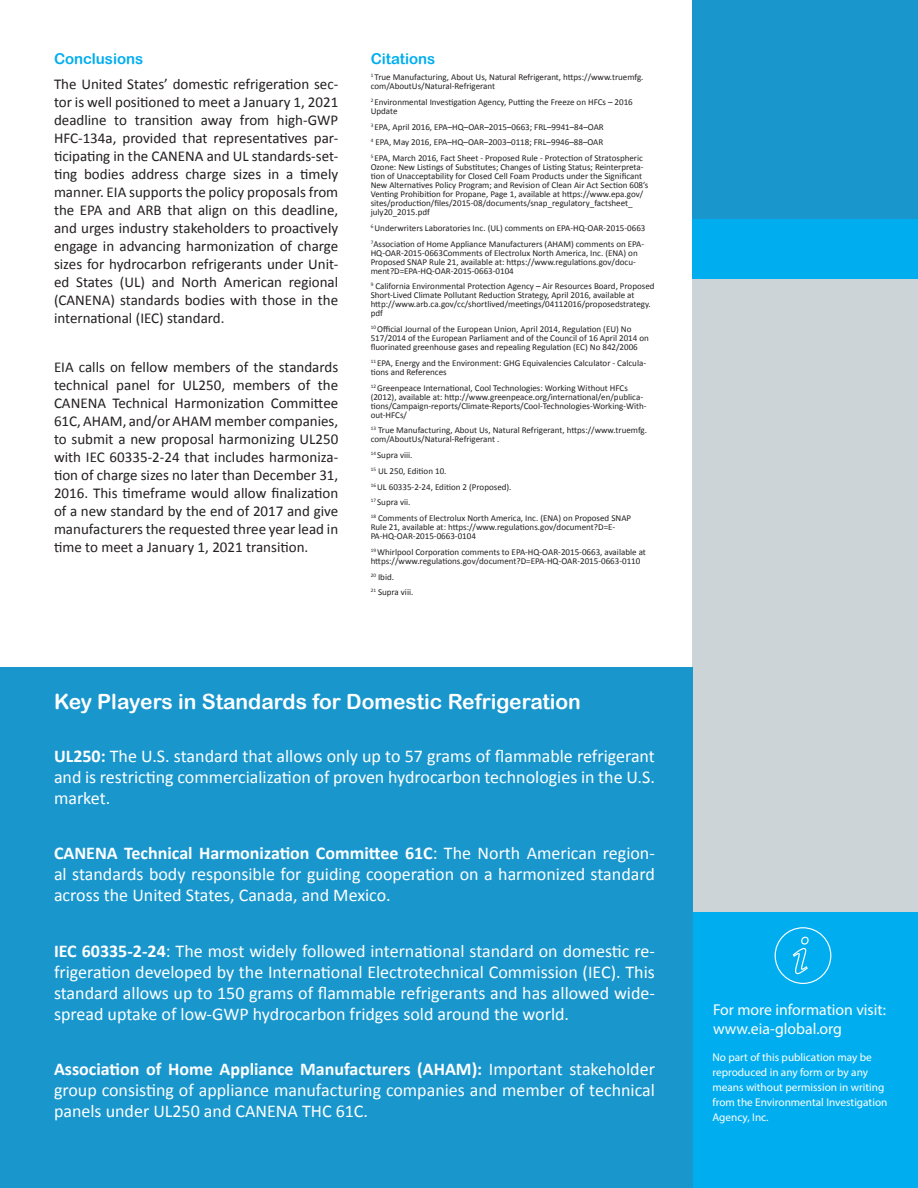
<style>
.page{position:relative;width:918px;height:1188px;background:#fff}
.page>*{position:absolute;margin:0;border:0;box-sizing:border-box;transform-origin:0 0}
.t1{font:21px "Arial Rounded MT Bold";color:#fff}
.t2{font:18px/21px "Calibri";color:#fff;text-align:justify}
.t3{font:15.75px "Myriad Pro";color:#fff}
.t4{font:15px/18px "Calibri";color:#231f20;text-align:justify}
.t5{font:15px "Arial Rounded MT Bold";color:#00aeef}
.t6{font:11.25px/15px "Myriad Pro";color:#fff}
.t7{font:9px/9px "Calibri";color:#231f20}
.s1{font-weight:700}
</style>
<div class="page">
<div style="left:692px;top:0;width:226px;height:227px;background:#1997cd"></div>
<div style="left:692px;top:251px;width:226px;height:682px;background:#cdd4d7"></div>
<div style="left:692px;top:219px;width:226px;height:60px;background:#00aeef"></div>
<div style="left:692px;top:913px;width:226px;height:275px;background:#00aeef"></div>
<svg style="left:775px;top:927px;width:56px;height:57px"></svg>
<div style="left:0;top:667px;width:693px;height:521px;background:#1997cd"></div>
<p class="t5" style="left:54px;top:50px;width:91px">Conclusions</p>
<p class="t4" style="left:54px;top:75px;width:286px">The United States’ domestic refrigeration sec&shy;tor is well positioned to meet a January 1, 2021 deadline to transition away from high-GWP HFC-134a, provided that representatives par&shy;ticipating in the CANENA and UL standards-set&shy;ting bodies address charge sizes in a timely manner. EIA supports the policy proposals from the EPA and ARB that align on this deadline, and urges industry stakeholders to proactively engage in advancing harmonization of charge sizes for hydrocarbon refrigerants under Unit&shy;ed States (UL) and North American regional (CANENA) standards bodies with those in the international (IEC) standard.</p>
<p class="t4" style="left:54px;top:358px;width:286px">EIA calls on fellow members of the standards technical panel for UL250, members of the CANENA Technical Harmonization Committee 61C, AHAM, and/or AHAM member companies, to submit a new proposal harmonizing UL250 with IEC 60335-2-24 that includes harmoniza&shy;tion of charge sizes no later than December 31, 2016. This timeframe would allow finalization of a new standard by the end of 2017 and give manufacturers the requested three year lead in time to meet a January 1, 2021 transition.</p>
<p class="t5" style="left:371px;top:50px;width:66px">Citations</p>
<p class="t7" style="left:371px;top:73px;width:274px"><sup>1</sup> True Manufacturing, About Us, Natural Refrigerant, https://www.truemfg. com/AboutUs/Natural-Refrigerant</p>
<p class="t7" style="left:371px;top:97px;width:264px"><sup>2</sup> Environmental Investigation Agency, Putting the Freeze on HFCs – 2016<br>Update</p>
<p class="t7" style="left:371px;top:122px;width:235px"><sup>3</sup> EPA, April 2016, EPA–HQ–OAR–2015–0663; FRL–9941–84–OAR</p>
<p class="t7" style="left:371px;top:138px;width:234px"><sup>4</sup> EPA, May 2016, EPA–HQ–OAR–2003–0118; FRL–9946–88–OAR</p>
<p class="t7" style="left:371px;top:154px;width:279px"><sup>5</sup> EPA, March 2016, Fact Sheet - Proposed Rule - Protection of Stratospheric Ozone: New Listings of Substitutes; Changes of Listing Status; Reinterpreta&shy;tion of Unacceptability for Closed Cell Foam Products under the Significant New Alternatives Policy Program; and Revision of Clean Air Act Section 608’s Venting Prohibition for Propane, Page 1, available at https://www.epa.gov/ sites/production/files/2015-08/documents/snap_regulatory_factsheet_ july20_2015.pdf</p>
<p class="t7" style="left:371px;top:223px;width:276px"><sup>6</sup> Underwriters Laboratories Inc. (UL) comments on EPA-HQ-OAR-2015-0663</p>
<p class="t7" style="left:371px;top:239px;width:275px"><sup>7</sup>Association of Home Appliance Manufacturers (AHAM) comments on EPA-HQ-OAR-2015-0663Comments of Electrolux North America, Inc. (ENA) on Proposed SNAP Rule 21, available at: https://www.regulations.gov/docu&shy;ment?D=EPA-HQ-OAR-2015-0663-0104</p>
<p class="t7" style="left:371px;top:282px;width:285px"><sup>9</sup> California Environmental Protection Agency – Air Resources Board, Proposed Short-Lived Climate Pollutant Reduction Strategy, April 2016, available at http://www.arb.ca.gov/cc/shortlived/meetings/04112016/proposedstrategy. pdf</p>
<p class="t7" style="left:371px;top:325px;width:280px"><sup>10</sup> Official Journal of the European Union, April 2014, Regulation (EU) No<br>517/2014 of the European Parliament and of the Council of 16 April 2014 on fluorinated greenhouse gases and repealing Regulation (EC) No 842/2006</p>
<p class="t7" style="left:371px;top:358px;width:277px"><sup>11</sup> EPA, Energy and the Environment: GHG Equivalencies Calculator - Calcula&shy;tions and References</p>
<p class="t7" style="left:371px;top:383px;width:278px"><sup>12</sup> Greenpeace International, Cool Technologies: Working Without HFCs (2012), available at: http://www.greenpeace.org/international/en/publica&shy;tions/Campaign-reports/Climate-Reports/Cool-Technologies-Working-With&shy;out-HFCs/</p>
<p class="t7" style="left:371px;top:426px;width:278px"><sup>13</sup> True Manufacturing, About Us, Natural Refrigerant, https://www.truemfg. com/AboutUs/Natural-Refrigerant .</p>
<p class="t7" style="left:371px;top:451px;width:43px"><sup>14</sup> Supra viii.</p>
<p class="t7" style="left:371px;top:466px;width:77px"><sup>15</sup> UL 250, Edition 10.</p>
<p class="t7" style="left:371px;top:482px;width:142px"><sup>16</sup> UL 60335-2-24, Edition 2 (Proposed).</p>
<p class="t7" style="left:371px;top:498px;width:41px"><sup>17</sup> Supra vii.</p>
<p class="t7" style="left:371px;top:514px;width:262px"><sup>18</sup> Comments of Electrolux North America, Inc. (ENA) on Proposed SNAP<br>Rule 21, available at: https://www.regulations.gov/document?D=E-<br>PA-HQ-OAR-2015-0663-0104</p>
<p class="t7" style="left:371px;top:547px;width:277px"><sup>19</sup> Whirlpool Corporation comments to EPA-HQ-OAR-2015-0663, available at https://www.regulations.gov/document?D=EPA-HQ-OAR-2015-0663-0110</p>
<p class="t7" style="left:371px;top:572px;width:25px"><sup>20</sup> Ibid.</p>
<p class="t7" style="left:371px;top:588px;width:44px"><sup>21</sup> Supra viii.</p>
<p class="t1" style="left:54px;top:689px;width:528px">Key Players in Standards for Domestic Refrigeration</p>
<p class="t2" style="left:54px;top:745px;width:602px"><span class="s1">UL250:</span> The U.S. standard that allows only up to 57 grams of flammable refrigerant and is restricting commercialization of proven hydrocarbon technologies in the U.S. market.</p>
<p class="t2" style="left:54px;top:843px;width:602px"><span class="s1">CANENA Technical Harmonization Committee 61C</span>: The North American region&shy;al standards body responsible for guiding cooperation on a harmonized standard across the United States, Canada, and Mexico.</p>
<p class="t2" style="left:54px;top:940px;width:602px"><span class="s1">IEC 60335-2-24</span>: The most widely followed international standard on domestic re&shy;frigeration developed by the International Electrotechnical Commission (IEC). This standard allows up to 150 grams of flammable refrigerants and has allowed wide&shy;spread uptake of low-GWP hydrocarbon fridges sold around the world.</p>
<p class="t2" style="left:54px;top:1059px;width:602px"><span class="s1">Association of Home Appliance Manufacturers (AHAM):</span> Important stakeholder group consisting of appliance manufacturing companies and member of technical panels under UL250 and CANENA THC 61C.</p>
<p class="t3" style="left:713px;top:1000px;width:174px">For more information visit:</p>
<p class="t3" style="left:713px;top:1019px;width:131px">www.eia-global.org</p>
<p class="t6" style="left:712px;top:1050px;width:176px">No part of this publication may be reproduced in any form or by any means without permission in writing from the Environmental Investigation<br>Agency, Inc.</p>
</div>
